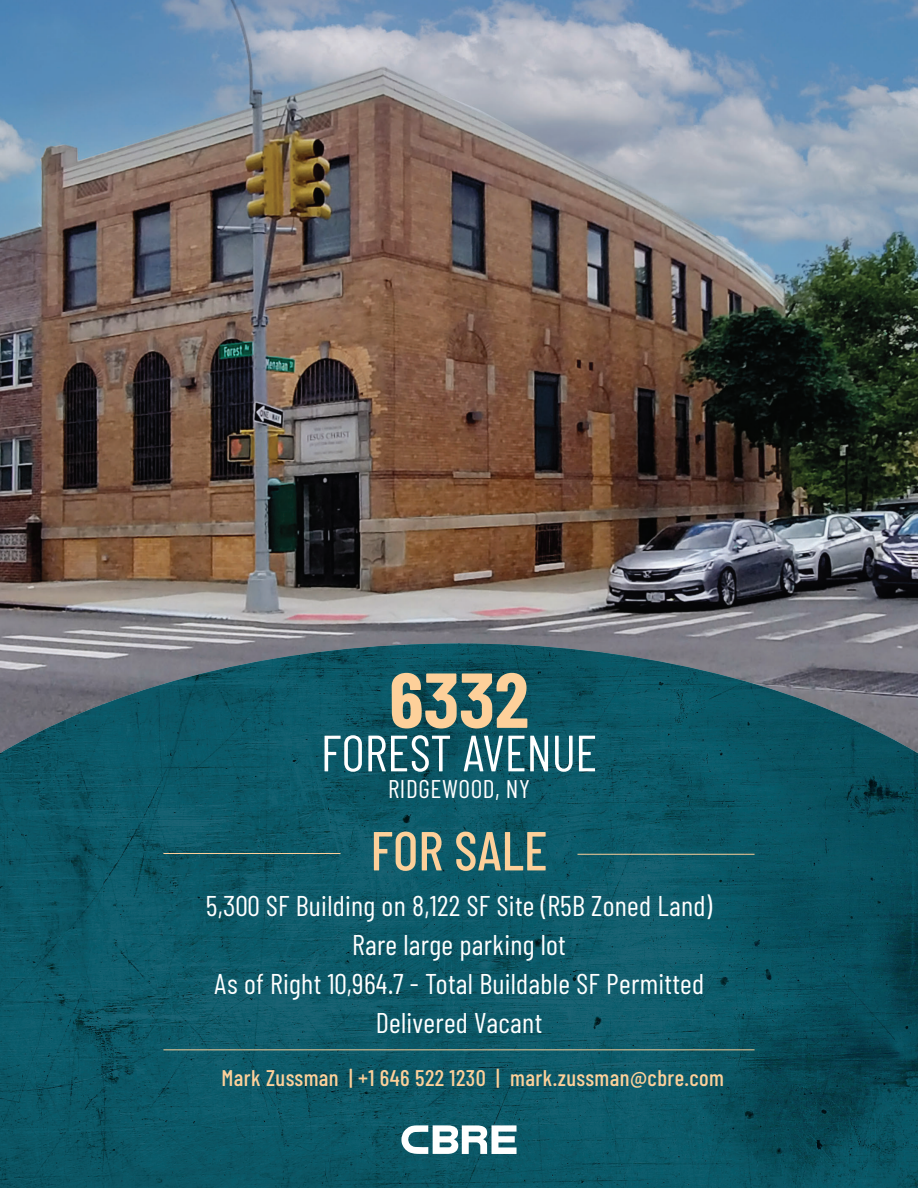
<style>
.page{position:relative;width:918px;height:1188px;background:#fff}
.page>*{position:absolute;margin:0;border:0;box-sizing:border-box;transform-origin:0 0}
.t1{font:700 77.7px "Barlow Condensed";color:#fdd09a}
.t2{font:500 54.9px "Barlow Condensed";color:#fdd09a}
.t3{font:51px "Barlow Condensed";color:#fff}
.t4{font:28.5px/38.8px "Barlow Condensed";letter-spacing:.01em;color:#fff;text-align:center}
.t5{font:25.5px "Barlow Condensed";letter-spacing:.025em;color:#fff}
.t6{font:500 22.5px "Barlow Condensed";letter-spacing:.02em;color:#fdd09a}
</style>
<div class="page">
<img style="left:0;top:0;width:918px;height:644px">
<svg style="left:12px;top:644px;width:892px;height:49px;background:#7c7a84"></svg>
<img style="left:102px;top:644px;width:714px;height:544px">
<img style="left:0;top:693px;width:102px;height:495px">
<img style="left:816px;top:693px;width:102px;height:495px">
<svg style="left:401px;top:1125px;width:116px;height:29px"></svg>
<hr style="left:163px;top:1049px;width:592px;height:1px;background:#fdd09a">
<hr style="left:163px;top:853px;width:178px;height:1px;background:#fdd09a">
<hr style="left:578px;top:854px;width:177px;height:1px;background:#fdd09a">
<h1 class="t1" style="left:389px;top:650px;width:141px">6332</h1>
<h3 class="t3" style="left:321px;top:720px;width:278px">FOREST AVENUE</h3>
<p class="t5" style="left:388px;top:772px;width:143px">RIDGEWOOD, NY</p>
<h2 class="t2" style="left:370px;top:816px;width:179px">FOR SALE</h2>
<p class="t4" style="left:206px;top:885px;width:508px">5,300 SF Building on 8,122 SF Site (R5B Zoned Land)<br>Rare large parking lot<br>As of Right 10,964.7 - Total Buildable SF Permitted Delivered Vacant</p>
<p class="t6" style="left:221px;top:1064px;width:504px">Mark Zussman | +1 646 522 1230 | mark.zussman@cbre.com</p>
</div>
